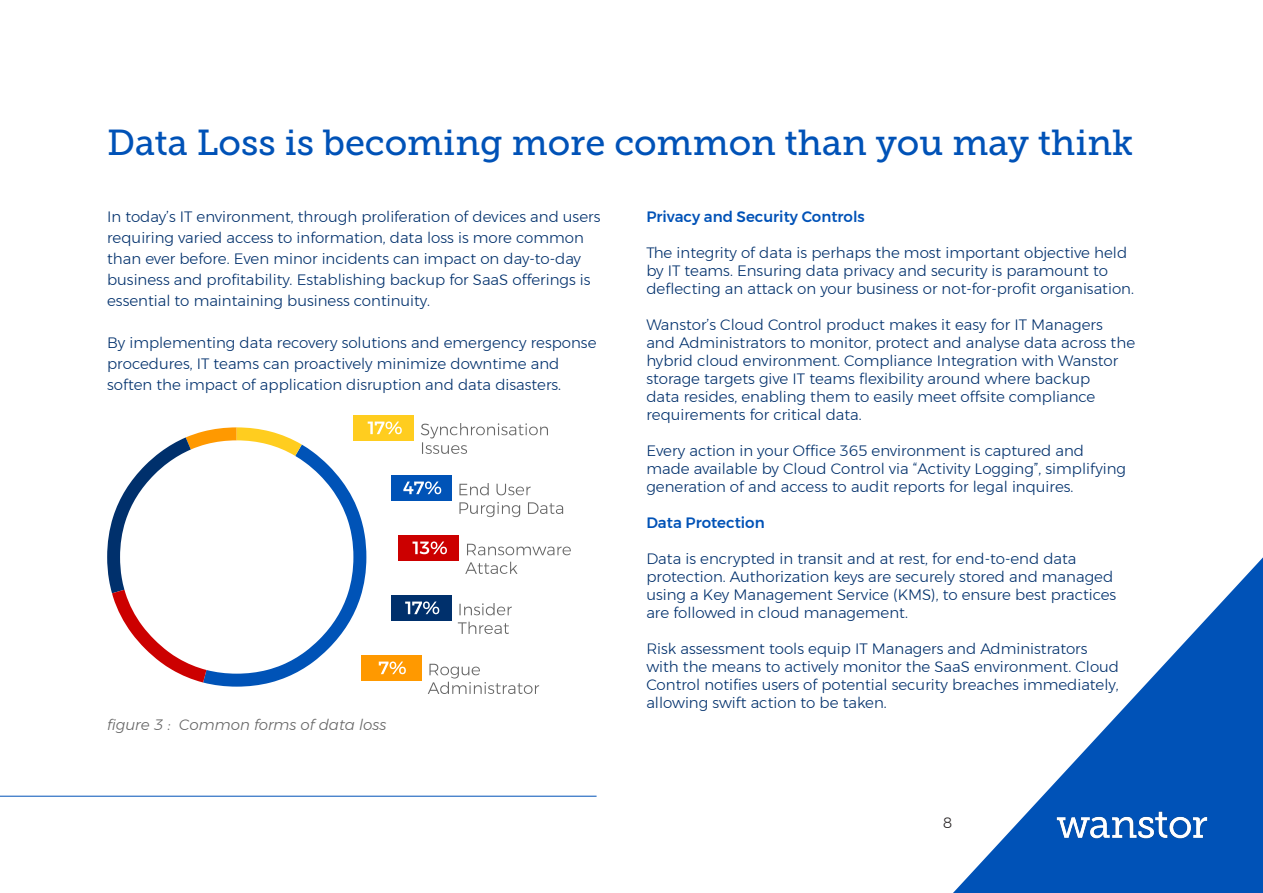
<style>
.page{position:relative;width:1263px;height:893px;background:#fff}
.page>*{position:absolute;margin:0;border:0;box-sizing:border-box;transform-origin:0 0}
.t1{font:36px "Museo Slab 500";color:#0052b7}
.t2{font:300 15px/18px "Montserrat";color:#00306c}
.t3{font:500 15px "Montserrat";color:#0052b7}
.t4{font:italic 300 15px "Montserrat";color:#666}
.t5{font:300 15px "Montserrat";color:#231f20}
</style>
<div class="page">
<svg style="left:953px;top:557px;width:310px;height:336px"></svg>
<hr style="left:0;top:796px;width:597px;height:1px;background:#0052b7">
<img style="left:1056px;top:812px;width:153px;height:27px">
<div style="left:354px;top:415px;width:60px;height:26px;background:#ffcd1f"></div>
<svg style="left:107px;top:421px;width:464px;height:273px"></svg>
<p class="t1" style="left:107px;top:123px;width:1028px">Data Loss is becoming more common than you may think</p>
<p class="t2" style="left:107px;top:206px;width:495px;line-height:21px">In today’s IT environment, through proliferation of devices and users requiring varied access to information, data loss is more common than ever before. Even minor incidents can impact on day-to-day business and profitability. Establishing backup for SaaS offerings is essential to maintaining business continuity.</p>
<p class="t2" style="left:107px;top:332px;width:491px;line-height:21px">By implementing data recovery solutions and emergency response procedures, IT teams can proactively minimize downtime and soften the impact of application disruption and data disasters.</p>
<p class="t4" style="left:107px;top:713px;width:281px">figure 3 : Common forms of data loss</p>
<p class="t3" style="left:646px;top:205px;width:220px">Privacy and Security Controls</p>
<p class="t2" style="left:646px;top:243px;width:489px">The integrity of data is perhaps the most important objective held by IT teams. Ensuring data privacy and security is paramount to deflecting an attack on your business or not-for-profit organisation.</p>
<p class="t2" style="left:646px;top:315px;width:490px">Wanstor’s Cloud Control product makes it easy for IT Managers<br>and Administrators to monitor, protect and analyse data across the hybrid cloud environment. Compliance Integration with Wanstor storage targets give IT teams flexibility around where backup<br>data resides, enabling them to easily meet offsite compliance requirements for critical data.</p>
<p class="t2" style="left:646px;top:441px;width:481px">Every action in your Office 365 environment is captured and made available by Cloud Control via “Activity Logging”, simplifying generation of and access to audit reports for legal inquires.</p>
<p class="t3" style="left:646px;top:511px;width:120px">Data Protection</p>
<p class="t2" style="left:646px;top:549px;width:471px">Data is encrypted in transit and at rest, for end-to-end data protection. Authorization keys are securely stored and managed using a Key Management Service (KMS), to ensure best practices are followed in cloud management.</p>
<p class="t2" style="left:646px;top:639px;width:474px">Risk assessment tools equip IT Managers and Administrators with the means to actively monitor the SaaS environment. Cloud Control notifies users of potential security breaches immediately, allowing swift action to be taken.</p>
<p class="t5" style="left:943px;top:811px;width:11px">8</p>
</div>
